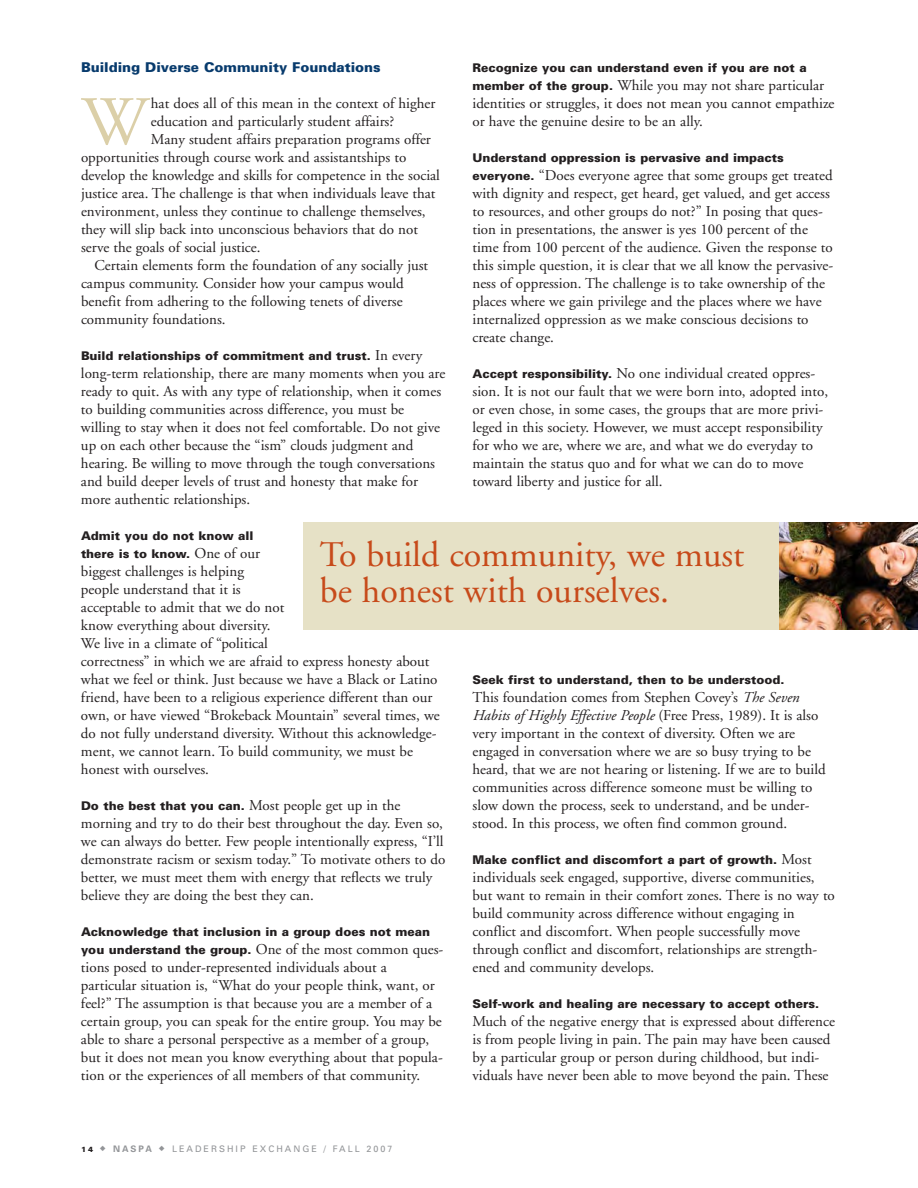
<style>
.page{position:relative;width:918px;height:1188px;background:#fff}
.page>*{position:absolute;margin:0;border:0;box-sizing:border-box;transform-origin:0 0}
.t1{font:69.3px "Adobe Garamond";color:#dbcfa8}
.t2{font:36px/36px "Adobe Garamond";color:#c74a1a}
.t3{font:15px/18px "Adobe Garamond";color:#231f20}
.t4{font:900 13.5px "Univers";color:#083b6d}
.t5{font:900 12px/18px "Univers";color:#231f20}
.t6{font:9px "Univers";letter-spacing:.22em;color:#939598}
.s1{font-family:"Univers";font-weight:900;font-size:12px}
.s2{font-family:"Adobe Garamond";font-weight:400;font-size:15px}
.s3{font-style:italic}
.s4{font-weight:900;font-size:7.5px;color:#231f20}
.s5{font-weight:700}
</style>
<div class="page">
<div style="left:304px;top:522px;width:533px;height:108px;background:#e6e1c6"></div>
<img style="left:779px;top:522px;width:139px;height:108px">
<p class="t4" style="left:81px;top:62px;width:301px">Building Diverse Community Foundations</p>
<h1 class="t1" style="left:81px;top:94px;width:68px">W</h1>
<p class="t3" style="left:151px;top:96px;width:286px">hat does all of this mean in the context of higher</p>
<p class="t5" style="left:472px;top:60px;width:336px">Recognize you can understand even if you are not a</p>
<p class="t3" style="left:472px;top:78px;width:364px"><span class="s1">member of the group.</span> While you may not share particular identities or struggles, it does not mean you cannot empathize or have the genuine desire to be an ally.</p>
<p class="t5" style="left:472px;top:150px;width:313px">Understand oppression is pervasive and impacts</p>
<p class="t3" style="left:472px;top:168px;width:362px"><span class="s1">everyone.</span> “Does everyone agree that some groups get treated with dignity and respect, get heard, get valued, and get access to resources, and other groups do not?” In posing that ques&shy;tion in presentations, the answer is yes 100 percent of the time from 100 percent of the audience. Given the response to this simple question, it is clear that we all know the pervasive&shy;ness of oppression. The challenge is to take ownership of the places where we gain privilege and the places where we have internalized oppression as we make conscious decisions to create change.</p>
<p class="t3" style="left:472px;top:366px;width:357px"><span class="s1">Accept responsibility.</span> No one individual created oppres&shy;sion. It is not our fault that we were born into, adopted into, or even chose, in some cases, the groups that are more privi&shy;leged in this society. However, we must accept responsibility for who we are, where we are, and what we do everyday to maintain the status quo and for what we can do to move toward liberty and justice for all.</p>
<p class="t3" style="left:151px;top:114px;width:245px">education and particularly student affairs?</p>
<p class="t3" style="left:151px;top:132px;width:282px">Many student affairs preparation programs offer</p>
<p class="t3" style="left:81px;top:150px;width:327px">opportunities through course work and assistantships to</p>
<p class="t3" style="left:81px;top:168px;width:360px">develop the knowledge and skills for competence in the social</p>
<p class="t3" style="left:81px;top:186px;width:356px">justice area. The challenge is that when individuals leave that</p>
<p class="t3" style="left:81px;top:204px;width:346px">environment, unless they continue to challenge themselves,</p>
<p class="t3" style="left:81px;top:222px;width:339px">they will slip back into unconscious behaviors that do not</p>
<p class="t3" style="left:81px;top:240px;width:181px">serve the goals of social justice.</p>
<p class="t3" style="left:94px;top:258px;width:335px">Certain elements form the foundation of any socially just</p>
<p class="t3" style="left:81px;top:276px;width:324px">campus community. Consider how your campus would</p>
<p class="t3" style="left:81px;top:294px;width:323px">benefit from adhering to the following tenets of diverse</p>
<p class="t3" style="left:81px;top:312px;width:146px">community foundations.</p>
<p class="t5" style="left:81px;top:348px;width:343px">Build relationships of commitment and trust. <span class="s2">In every</span></p>
<p class="t3" style="left:81px;top:366px;width:366px">long-term relationship, there are many moments when you are ready to quit. As with any type of relationship, when it comes to building communities across difference, you must be willing to stay when it does not feel comfortable. Do not give up on each other because the “ism” clouds judgment and hearing. Be willing to move through the tough conversations and build deeper levels of trust and honesty that make for more authentic relationships.</p>
<p class="t5" style="left:81px;top:528px;width:181px">Admit you do not know all there is to know. <span class="s2">One of our</span></p>
<p class="t3" style="left:81px;top:564px;width:360px">biggest challenges is helping<br>people understand that it is<br>acceptable to admit that we do not<br>know everything about diversity.<br>We live in a climate of “political<br>correctness” in which we are afraid to express honesty about what we feel or think. Just because we have a Black or Latino friend, have been to a religious experience different than our own, or have viewed “Brokeback Mountain” several times, we do not fully understand diversity. Without this acknowledge&shy;ment, we cannot learn. To build community, we must be honest with ourselves.</p>
<p class="t5" style="left:81px;top:798px;width:321px">Do the best that you can. <span class="s2">Most people get up in the</span></p>
<p class="t3" style="left:81px;top:816px;width:366px">morning and try to do their best throughout the day. Even so, we can always do better. Few people intentionally express, “I’ll demonstrate racism or sexism today.” To motivate others to do better, we must meet them with energy that reflects we truly believe they are doing the best they can.</p>
<p class="t5" style="left:81px;top:924px;width:351px">Acknowledge that inclusion in a group does not mean</p>
<p class="t3" style="left:81px;top:942px;width:364px"><span class="s1">you understand the group.</span> One of the most common ques&shy;tions posed to under-represented individuals about a particular situation is, “What do your people think, want, or feel?” The assumption is that because you are a member of a certain group, you can speak for the entire group. You may be able to share a personal perspective as a member of a group, but it does not mean you know everything about that popula&shy;tion or the experiences of all members of that community.</p>
<h2 class="t2" style="left:320px;top:540px;width:426px">To build community, we must be honest with ourselves.</h2>
<p class="t5" style="left:472px;top:672px;width:314px">Seek first to understand, then to be understood.</p>
<p class="t3" style="left:472px;top:690px;width:355px">This foundation comes from Stephen Covey’s <span class="s3">The Seven Habits of Highly Effective People</span> (Free Press, 1989). It is also very important in the context of diversity. Often we are engaged in conversation where we are so busy trying to be heard, that we are not hearing or listening. If we are to build communities across difference someone must be willing to slow down the process, seek to understand, and be under&shy;stood. In this process, we often find common ground.</p>
<p class="t5" style="left:472px;top:852px;width:341px">Make conflict and discomfort a part of growth. <span class="s2">Most</span></p>
<p class="t3" style="left:472px;top:870px;width:364px">individuals seek engaged, supportive, diverse communities, but want to remain in their comfort zones. There is no way to build community across difference without engaging in conflict and discomfort. When people successfully move through conflict and discomfort, relationships are strength&shy;ened and community develops.</p>
<p class="t5" style="left:472px;top:996px;width:348px">Self-work and healing are necessary to accept others.</p>
<p class="t3" style="left:472px;top:1014px;width:364px">Much of the negative energy that is expressed about difference is from people living in pain. The pain may have been caused by a particular group or person during childhood, but indi&shy;viduals have never been able to move beyond the pain. These</p>
<p class="t6" style="left:81px;top:1146px;width:313px"><span class="s4">14</span> ◆ <span class="s5">NASPA</span> ◆ LEADERSHIP EXCHANGE / FALL 2007</p>
</div>
